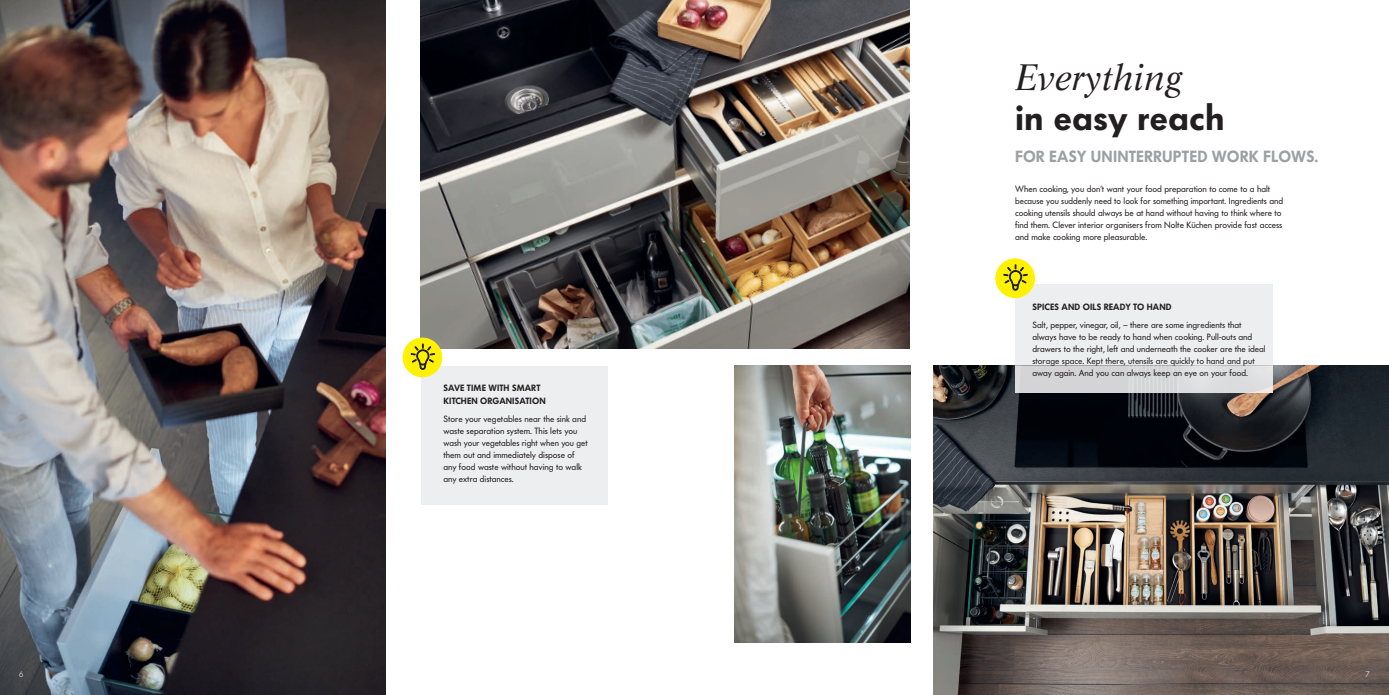
<style>
.page{position:relative;width:1389px;height:695px;background:#fff}
.page>*{position:absolute;margin:0;border:0;box-sizing:border-box;transform-origin:0 0}
.t1{font:600 36px "Futura BQ";color:#231f20}
.t2{font:italic 36px "Life LT Std";color:#231f20}
.t3{font:600 16px "Futura BQ";letter-spacing:.01em;color:#9d9fa2}
.t4{font:9px/12px "Futura BQ";color:#231f20}
.t5{font:600 9px/13px "Futura BQ";letter-spacing:.01em;color:#231f20}
.t6{font:300 8px "Futura BQ";color:#fff}
</style>
<div class="page">
<img style="left:934px;top:366px;width:455px;height:328px">
<img style="left:420px;top:0;width:490px;height:348px">
<img style="left:0;top:0;width:385px;height:694px">
<img style="left:734px;top:366px;width:177px;height:276px">
<div style="left:1015px;top:285px;width:258px;height:108px;background:#edeeef"></div>
<div style="left:421px;top:366px;width:187px;height:138px;background:#edeeef"></div>
<div style="left:995px;top:258px;width:40px;height:40px;background:#fff101;border-radius:50%"></div>
<svg style="left:1004px;top:264px;width:24px;height:35px"></svg>
<div style="left:403px;top:337px;width:39px;height:40px;background:#fff101;border-radius:50%"></div>
<svg style="left:411px;top:344px;width:24px;height:34px"></svg>
<div style="left:1015px;top:366px;width:258px;height:26px;background:linear-gradient(to right,#d1d1d4,#e0e1e2)"></div>
<h1 class="t2" style="left:1015px;top:55px;width:168px">Everything</h1>
<h1 class="t1" style="left:1015px;top:94px;width:211px">in easy reach</h1>
<h2 class="t3" style="left:1015px;top:146px;width:305px">FOR EASY UNINTERRUPTED WORK FLOWS.</h2>
<p class="t4" style="left:1015px;top:183px;width:270px">When cooking, you don’t want your food preparation to come to a halt because you suddenly need to look for something important. Ingredients and cooking utensils should always be at hand without having to think where to find them. Clever interior organisers from Nolte Küchen provide fast access and make cooking more pleasurable.</p>
<p class="t5" style="left:444px;top:381px;width:104px">SAVE TIME WITH SMART<br>KITCHEN ORGANISATION</p>
<p class="t4" style="left:443px;top:412px;width:146px">Store your vegetables near the sink and waste separation system. This lets you wash your vegetables right when you get them out and immediately dispose of any food waste without having to walk any extra distances.</p>
<p class="t5" style="left:1032px;top:300px;width:141px">SPICES AND OILS READY TO HAND</p>
<p class="t4" style="left:1032px;top:318px;width:235px">Salt, pepper, vinegar, oil, – there are some ingredients that always have to be ready to hand when cooking. Pull-outs and drawers to the right, left and underneath the cooker are the ideal storage space. Kept there, utensils are quickly to hand and put away again. And you can always keep an eye on your food.</p>
<p class="t6" style="left:19px;top:668px;width:6px">6</p>
<p class="t6" style="left:1366px;top:668px;width:6px">7</p>
</div>
